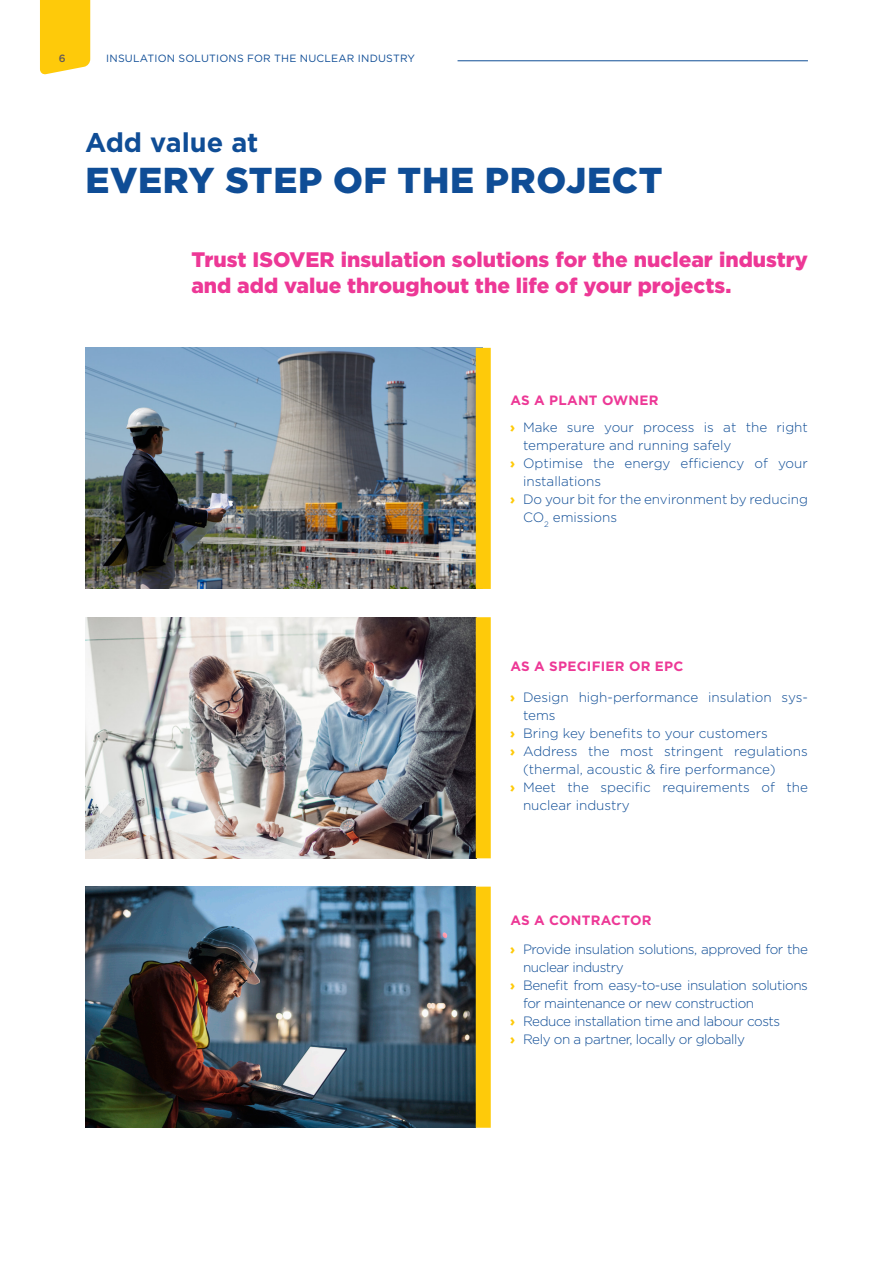
<style>
.page{position:relative;width:893px;height:1263px;background:#fff}
.page>*{position:absolute;margin:0;border:0;box-sizing:border-box;transform-origin:0 0}
.Titre{font:900 36px "Gotham Pro";letter-spacing:.02em;color:#0f4d96}
.Titre-2{font:700 27px "Gotham Pro";color:#0f4d96}
.t1{font:900 21px/25.2px "Gotham Pro";color:#ed3896}
.t2{font:300 13.5px/18px "Gotham Pro";color:#0f4d96}
.t3{font:300 13.5px/18px "Gotham Pro";letter-spacing:-.03em;color:#0f4d96}
.t4{font:700 13.5px "Gotham Pro";letter-spacing:.02em;color:#ed3896}
.t5{font:10.5px "Gotham Pro";letter-spacing:.02em;color:#0f4d96}
.t6{font:500 10.5px "Gotham Pro";color:#635a57}
.s1{font-weight:900;color:#feca0a}
</style>
<div class="page">
<svg style="left:40px;top:0;width:50px;height:75px;background:#fecd19"></svg>
<hr style="left:458px;top:61px;width:350px;height:1px;background:#0f4d96">
<img style="left:85px;top:348px;width:391px;height:241px">
<img style="left:85px;top:617px;width:391px;height:241px">
<img style="left:85px;top:887px;width:391px;height:241px">
<div style="left:476px;top:348px;width:15px;height:241px;background:#feca0a"></div>
<div style="left:476px;top:617px;width:15px;height:241px;background:#feca0a"></div>
<div style="left:476px;top:887px;width:15px;height:241px;background:#feca0a"></div>
<p class="t6" style="left:59px;top:52px;width:8px">6</p>
<p class="t5" style="left:106px;top:52px;width:310px">INSULATION SOLUTIONS FOR THE NUCLEAR INDUSTRY</p>
<p class="Titre-2" style="left:85px;top:127px;width:175px">Add value at</p>
<p class="Titre" style="left:85px;top:159px;width:579px">EVERY STEP OF THE PROJECT</p>
<p class="t1" style="left:191px;top:247px;width:618px">Trust ISOVER insulation solutions for the nuclear industry and add value throughout the life of your projects.</p>
<p class="t4" style="left:510px;top:393px;width:150px">AS A PLANT OWNER</p>
<p class="t2" style="left:523px;top:418px;width:286px;text-indent:-13px"><span class="s1">›</span> Make sure your process is at the right temperature and running safely</p>
<p class="t2" style="left:523px;top:454px;width:286px;text-indent:-13px"><span class="s1">›</span> Optimise the energy efficiency of your installations</p>
<p class="t2" style="left:523px;top:490px;width:286px;text-indent:-13px"><span class="s1">›</span> Do your bit for the environment by reducing<br>CO<sub>2</sub> emissions</p>
<p class="t4" style="left:510px;top:658px;width:175px">AS A SPECIFIER OR EPC</p>
<p class="t2" style="left:523px;top:688px;width:286px;text-indent:-13px"><span class="s1">›</span> Design high-performance insulation sys&shy;tems</p>
<p class="t2" style="left:510px;top:724px;width:259px"><span class="s1">›</span> Bring key benefits to your customers</p>
<p class="t2" style="left:523px;top:742px;width:286px;text-indent:-13px"><span class="s1">›</span> Address the most stringent regulations (thermal, acoustic &amp; fire performance)</p>
<p class="t2" style="left:523px;top:778px;width:286px;text-indent:-13px"><span class="s1">›</span> Meet the specific requirements of the nuclear industry</p>
<p class="t4" style="left:510px;top:912px;width:143px">AS A CONTRACTOR</p>
<p class="t3" style="left:523px;top:940px;width:286px;text-indent:-13px"><span class="s1">›</span> Provide insulation solutions, approved for the nuclear industry</p>
<p class="t3" style="left:523px;top:976px;width:286px;text-indent:-13px"><span class="s1">›</span> Benefit from easy-to-use insulation solutions for maintenance or new construction</p>
<p class="t3" style="left:510px;top:1012px;width:271px"><span class="s1">›</span> Reduce installation time and labour costs</p>
<p class="t3" style="left:510px;top:1030px;width:236px"><span class="s1">›</span> Rely on a partner, locally or globally</p>
</div>
